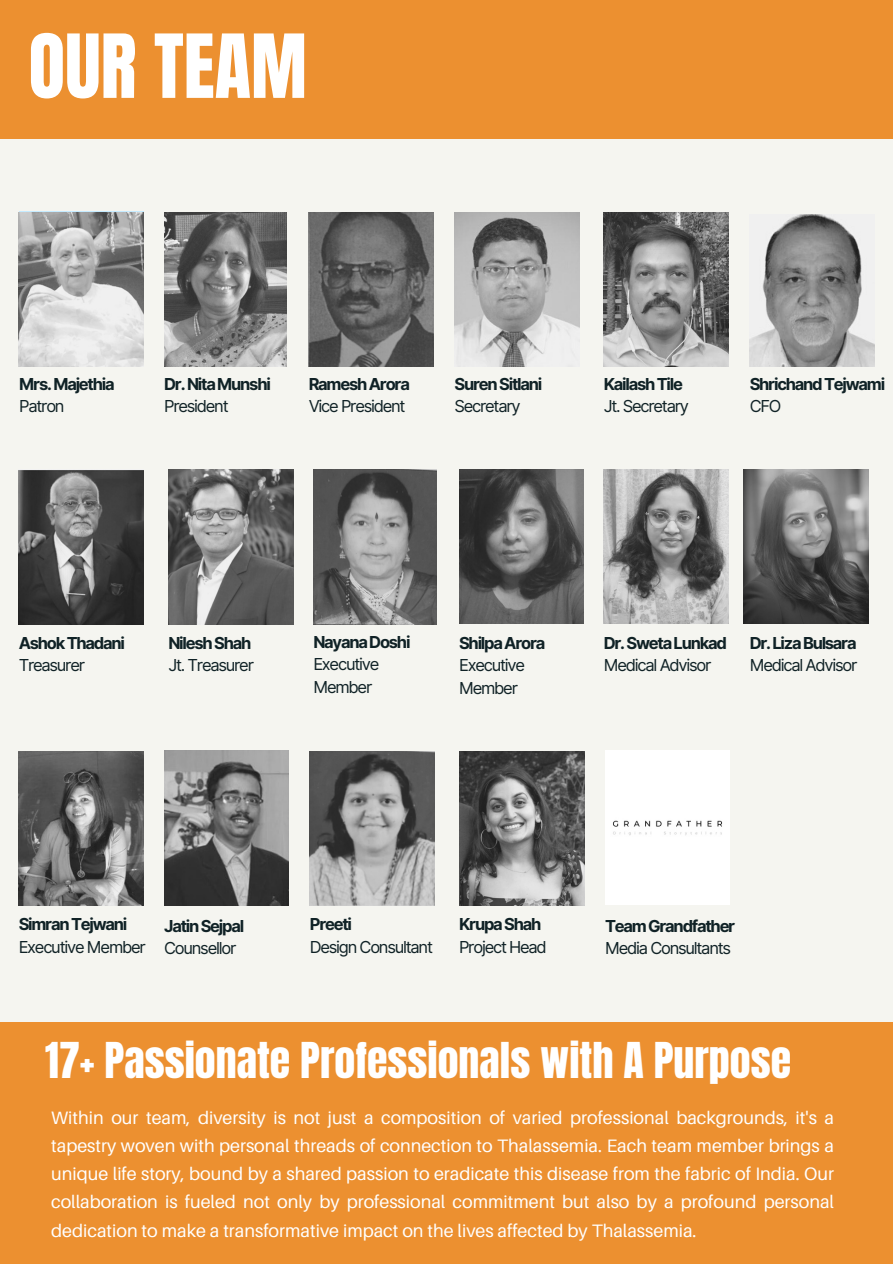
<style>
.page{position:relative;width:893px;height:1264px;background:#fff}
.page>*{position:absolute;margin:0;border:0;box-sizing:border-box;transform-origin:0 0}
.t1{font:75px "Anton";color:#fff}
.t2{font:42px "Anton";color:#fff}
.t3{font:18px/28.2px "Aileron";color:#fff;text-align:justify}
.t4{font:700 16.5px "Inter";letter-spacing:-.075em;color:#102226}
.t5{font:16.5px/22.5px "Inter";letter-spacing:-.075em;color:#102226}
</style>
<div class="page">
<div style="left:0;top:0;width:892px;height:1263px;background:#f5f5f0"></div>
<div style="left:0;top:0;width:892px;height:139px;background:#ec9030"></div>
<img style="left:164px;top:212px;width:123px;height:154px">
<img style="left:309px;top:212px;width:124px;height:154px">
<img style="left:454px;top:212px;width:125px;height:154px">
<img style="left:603px;top:212px;width:125px;height:154px">
<img style="left:313px;top:470px;width:123px;height:154px">
<img style="left:459px;top:469px;width:124px;height:155px">
<img style="left:603px;top:469px;width:125px;height:154px">
<img style="left:743px;top:469px;width:125px;height:154px">
<img style="left:19px;top:751px;width:125px;height:154px">
<img style="left:310px;top:751px;width:125px;height:154px">
<img style="left:459px;top:751px;width:125px;height:154px">
<div style="left:605px;top:750px;width:125px;height:155px;background:#fff"></div>
<div style="left:0;top:1022px;width:892px;height:241px;background:#ec9030"></div>
<img style="left:168px;top:470px;width:125px;height:154px">
<img style="left:19px;top:212px;width:125px;height:154px">
<img style="left:164px;top:750px;width:124px;height:155px">
<img style="left:18px;top:470px;width:125px;height:154px">
<img style="left:749px;top:214px;width:125px;height:152px">
<p class="t1" style="left:29px;top:12px;width:280px">OUR TEAM</p>
<p class="t4" style="left:19px;top:374px;width:97px">Mrs. Majethia</p>
<p class="t5" style="left:19px;top:395px;width:47px">Patron</p>
<p class="t4" style="left:164px;top:374px;width:108px">Dr. Nita Munshi</p>
<p class="t5" style="left:164px;top:395px;width:66px">President</p>
<p class="t4" style="left:309px;top:374px;width:103px">Ramesh Arora</p>
<p class="t5" style="left:309px;top:395px;width:98px">Vice President</p>
<p class="t4" style="left:454px;top:374px;width:89px">Suren Sitlani</p>
<p class="t5" style="left:454px;top:395px;width:68px">Secretary</p>
<p class="t4" style="left:603px;top:374px;width:81px">Kailash Tile</p>
<p class="t5" style="left:603px;top:395px;width:87px">Jt. Secretary</p>
<p class="t4" style="left:749px;top:374px;width:137px">Shrichand Tejwami</p>
<p class="t5" style="left:749px;top:395px;width:33px">CFO</p>
<p class="t4" style="left:19px;top:632px;width:108px">Ashok Thadani</p>
<p class="t5" style="left:19px;top:654px;width:68px">Treasurer</p>
<p class="t4" style="left:168px;top:632px;width:84px">Nilesh Shah</p>
<p class="t5" style="left:168px;top:654px;width:87px">Jt. Treasurer</p>
<p class="t4" style="left:313px;top:631px;width:99px">Nayana Doshi</p>
<p class="t5" style="left:313px;top:652px;width:67px">Executive<br>Member</p>
<p class="t4" style="left:459px;top:632px;width:88px">Shilpa Arora</p>
<p class="t5" style="left:459px;top:654px;width:67px">Executive</p>
<p class="t5" style="left:459px;top:676px;width:60px">Member</p>
<p class="t4" style="left:603px;top:632px;width:125px">Dr. Sweta Lunkad</p>
<p class="t5" style="left:603px;top:654px;width:109px">Medical Advisor</p>
<p class="t4" style="left:749px;top:632px;width:108px">Dr. Liza Bulsara</p>
<p class="t5" style="left:749px;top:654px;width:109px">Medical Advisor</p>
<p class="t4" style="left:19px;top:914px;width:110px">Simran Tejwani</p>
<p class="t5" style="left:19px;top:935px;width:129px">Executive Member</p>
<p class="t4" style="left:164px;top:915px;width:81px">Jatin Sejpal</p>
<p class="t5" style="left:164px;top:936px;width:74px">Counsellor</p>
<p class="t4" style="left:310px;top:914px;width:44px">Preeti</p>
<p class="t5" style="left:310px;top:935px;width:125px">Design Consultant</p>
<p class="t4" style="left:459px;top:914px;width:84px">Krupa Shah</p>
<p class="t5" style="left:459px;top:935px;width:89px">Project Head</p>
<p class="t4" style="left:605px;top:915px;width:132px">Team Grandfather</p>
<p class="t5" style="left:605px;top:936px;width:128px">Media Consultants</p>
<p class="t2" style="left:45px;top:1029px;width:747px">17+ Passionate Professionals with A Purpose</p>
<p class="t3" style="left:51px;top:1103px;width:784px">Within our team, diversity is not just a composition of varied professional backgrounds, it's a tapestry woven with personal threads of connection to Thalassemia. Each team member brings a unique life story, bound by a shared passion to eradicate this disease from the fabric of India. Our collaboration is fueled not only by professional commitment but also by a profound personal dedication to make a transformative impact on the lives affected by Thalassemia.</p>
</div>
